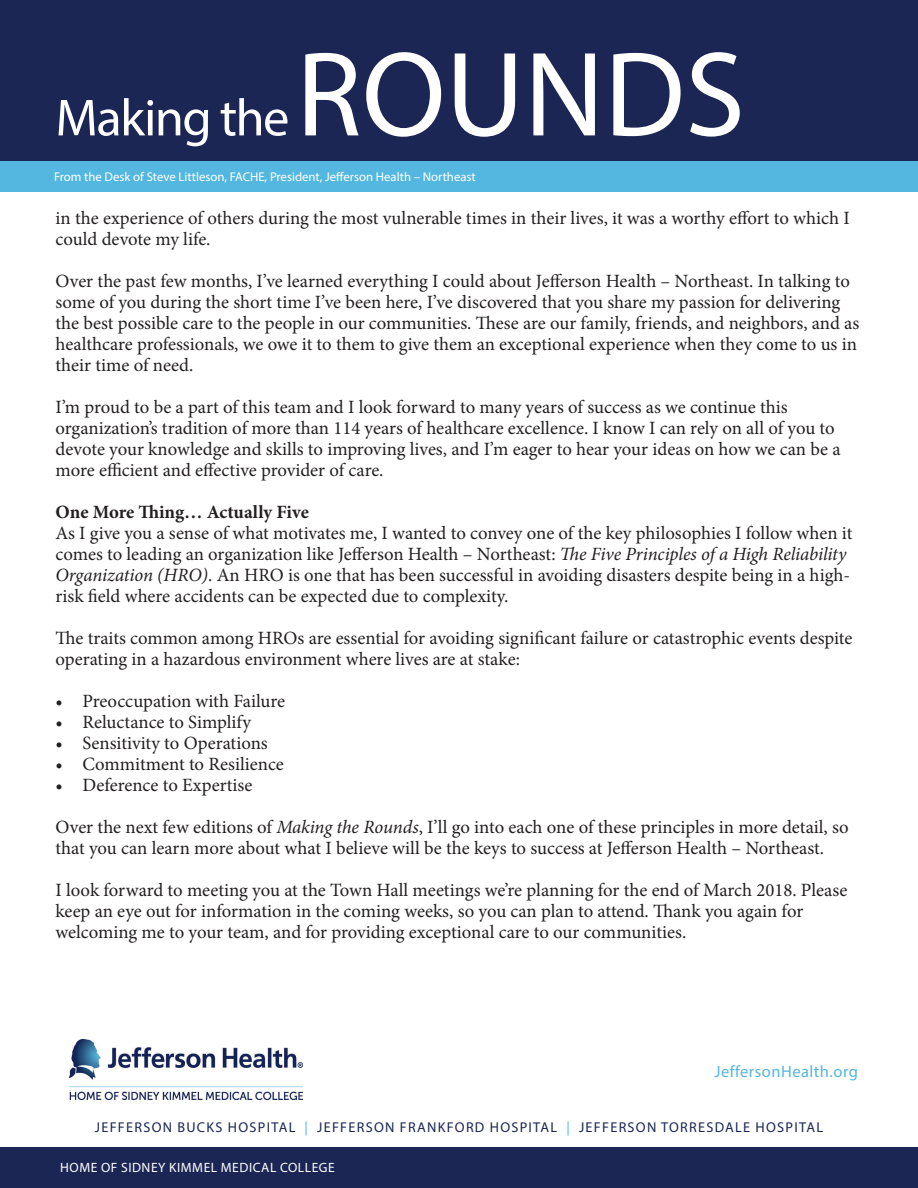
<style>
.page{position:relative;width:918px;height:1188px;background:#fff}
.page>*{position:absolute;margin:0;border:0;box-sizing:border-box;transform-origin:0 0}
.t1{font:121.5px "Myriad Pro";color:#fff}
.t2{font:52.5px "Myriad Pro";letter-spacing:-.03em;color:#fff}
.t3{font:18.75px/21px "Minion Pro";letter-spacing:-.005em;color:#231f20}
.t4{font:700 18.75px "Minion Pro";color:#231f20}
.t5{font:16.5px "Myriad Pro";letter-spacing:.03em;color:#54b7df}
.t6{font:14.25px "Myriad Pro";letter-spacing:.09em;color:#1b2654}
.t7{font:13.5px "Myriad Pro";letter-spacing:.04em;color:#fff}
.t8{font:12.75px "Myriad Pro";color:#fff}
.s1{font-style:italic}
.s2{color:#54b7df}
</style>
<div class="page">
<div style="left:0;top:161px;width:918px;height:31px;background:#54b7df"></div>
<div style="left:0;top:0;width:918px;height:161px;background:#1b2654"></div>
<div style="left:0;top:1147px;width:918px;height:41px;background:#1b2654"></div>
<img style="left:70px;top:1039px;width:232px;height:60px">
<h2 class="t2" style="left:56px;top:85px;width:235px">Making the</h2>
<h1 class="t1" style="left:296px;top:20px;width:450px">ROUNDS</h1>
<p class="t8" style="left:54px;top:169px;width:423px">From the Desk of Steve Littleson, FACHE, President, Jefferson Health – Northeast</p>
<p class="t3" style="left:56px;top:208px;width:796px">in the experience of others during the most vulnerable times in their lives, it was a worthy effort to which I could devote my life.</p>
<p class="t3" style="left:56px;top:271px;width:805px">Over the past few months, I’ve learned everything I could about Jefferson Health – Northeast. In talking to some of you during the short time I’ve been here, I’ve discovered that you share my passion for delivering the best possible care to the people in our communities. These are our family, friends, and neighbors, and as healthcare professionals, we owe it to them to give them an exceptional experience when they come to us in their time of need.</p>
<p class="t3" style="left:56px;top:397px;width:787px">I’m proud to be a part of this team and I look forward to many years of success as we continue this organization’s tradition of more than 114 years of healthcare excellence. I know I can rely on all of you to devote your knowledge and skills to improving lives, and I’m eager to hear your ideas on how we can be a more efficient and effective provider of care.</p>
<p class="t4" style="left:56px;top:499px;width:255px">One More Thing… Actually Five</p>
<p class="t3" style="left:56px;top:523px;width:799px">As I give you a sense of what motivates me, I wanted to convey one of the key philosophies I follow when it comes to leading an organization like Jefferson Health – Northeast: <span class="s1">The Five Principles of a High Reliability Organization (HRO)</span>. An HRO is one that has been successful in avoiding disasters despite being in a high&shy;risk field where accidents can be expected due to complexity.</p>
<p class="t3" style="left:56px;top:628px;width:799px">The traits common among HROs are essential for avoiding significant failure or catastrophic events despite operating in a hazardous environment where lives are at stake:</p>
<p class="t3" style="left:56px;top:691px;width:231px">• Preoccupation with Failure</p>
<p class="t3" style="left:56px;top:712px;width:197px">• Reluctance to Simplify</p>
<p class="t3" style="left:56px;top:733px;width:214px">• Sensitivity to Operations</p>
<p class="t3" style="left:56px;top:754px;width:230px">• Commitment to Resilience</p>
<p class="t3" style="left:56px;top:775px;width:199px">• Deference to Expertise</p>
<p class="t3" style="left:56px;top:817px;width:795px">Over the next few editions of <span class="s1">Making the Rounds</span>, I’ll go into each one of these principles in more detail, so that you can learn more about what I believe will be the keys to success at Jefferson Health – Northeast.</p>
<p class="t3" style="left:56px;top:880px;width:793px">I look forward to meeting you at the Town Hall meetings we’re planning for the end of March 2018. Please keep an eye out for information in the coming weeks, so you can plan to attend. Thank you again for welcoming me to your team, and for providing exceptional care to our communities.</p>
<p class="t5" style="left:714px;top:1061px;width:145px">JeffersonHealth.org</p>
<p class="t6" style="left:95px;top:1118px;width:730px">JEFFERSON BUCKS HOSPITAL <span class="s2">|</span> JEFFERSON FRANKFORD HOSPITAL <span class="s2">|</span> JEFFERSON TORRESDALE HOSPITAL</p>
<p class="t7" style="left:60px;top:1159px;width:276px">HOME OF SIDNEY KIMMEL MEDICAL COLLEGE</p>
</div>
